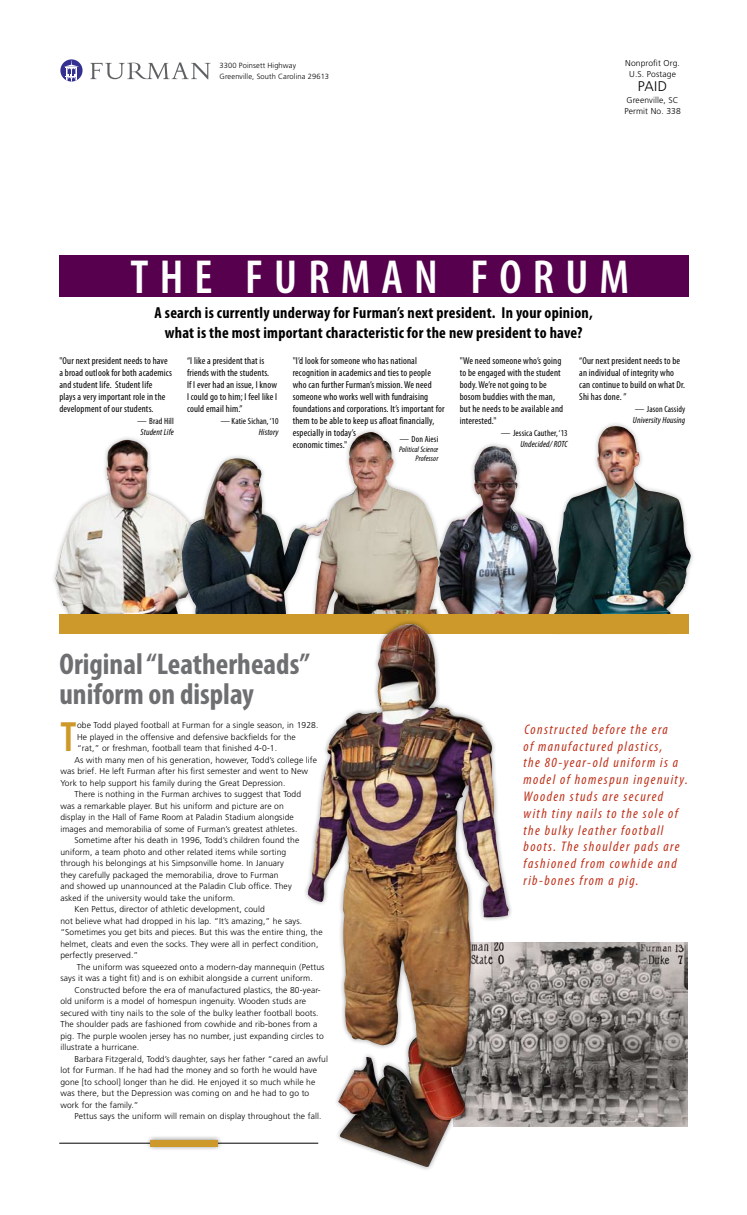
<style>
.page{position:relative;width:747px;height:1215px;background:#fff}
.page>*{position:absolute;margin:0;border:0;box-sizing:border-box;transform-origin:0 0}
.t1{font:600 condensed 48px "Myriad Pro";letter-spacing:.23em;color:#fff}
.t2{font:600 condensed 42.6px "Myriad Pro";color:#cd992b}
.t3{font:700 condensed 30px/30px "Myriad Pro";color:#6d6f71}
.t4{font:700 condensed 16px/20px "Myriad Pro";letter-spacing:.015em;color:#000;text-align:center}
.t5{font:italic condensed 14px/16.8px "Myriad Pro";letter-spacing:.1em;color:#bf311a}
.t6{font:300 14px "Frutiger LT Std";color:#000}
.t7{font:condensed 10px/12px "Myriad Pro";letter-spacing:.015em;color:#000}
.t8{font:condensed 9px/12px "Myriad Pro";letter-spacing:.015em;color:#000;text-align:right}
.t9{font:italic condensed 9px/12px "Myriad Pro";letter-spacing:.015em;color:#000;text-align:center}
.t10{font:300 8.5px/11.5px "Frutiger LT Std";letter-spacing:.015em;color:#000;text-align:center}
.t11{font:italic condensed 8px/9px "Myriad Pro";letter-spacing:.015em;color:#000;text-align:right}
.t12{font:300 7.5px/11px "Frutiger LT Std";letter-spacing:.015em;color:#000}
.s1{font-family:"Frutiger LT Std";font-weight:300;font-stretch:normal}
.s2{font-style:normal}
.s3{font-family:"Frutiger LT Std";font-weight:300;font-style:italic;font-stretch:normal}
.s4{font-style:italic}
</style>
<div class="page">
<img style="left:562px;top:426px;width:129px;height:189px">
<div style="left:432px;top:441px;width:130px;height:187px;background:#000;opacity:.3"></div>
<img style="left:445px;top:446px;width:112px;height:169px">
<div style="left:310px;top:427px;width:135px;height:200px;background:#000;opacity:.3"></div>
<img style="left:315px;top:432px;width:125px;height:183px">
<img style="left:55px;top:440px;width:121px;height:175px">
<div style="left:176px;top:453px;width:157px;height:174px;background:#000;opacity:.3"></div>
<img style="left:182px;top:458px;width:146px;height:157px">
<img style="left:514px;top:942px;width:173px;height:185px">
<div style="left:59px;top:255px;width:630px;height:42px;background:#56004e"></div>
<svg style="left:60px;top:59px;width:23px;height:23px"></svg>
<svg style="left:64px;top:60px;width:15px;height:22px"></svg>
<svg style="left:90px;top:63px;width:121px;height:16px"></svg>
<div style="left:59px;top:615px;width:630px;height:19px;background:#cd992b"></div>
<div style="left:302px;top:619px;width:212px;height:553px;background:#000;opacity:.45"></div>
<img style="left:308px;top:626px;width:109px;height:460px">
<hr style="left:59px;top:1143px;width:259px;height:1px;background:#000">
<div style="left:145px;top:1134px;width:78px;height:18px;background:#000;opacity:.5"></div>
<div style="left:151px;top:1140px;width:67px;height:6px;background:#cd992b"></div>
<p class="t12" style="left:220px;top:60px;width:111px">3300 Poinsett Highway<br>Greenville, South Carolina 29613</p>
<p class="t10" style="left:625px;top:57px;width:56px">Nonprofit Org.<br>U.S. Postage</p>
<h3 class="t6" style="left:638px;top:79px;width:31px">PAID</h3>
<p class="t10" style="left:624px;top:94px;width:58px;text-align:left">Greenville, SC<br>Permit No. 338</p>
<h1 class="t1" style="left:131px;top:247px;width:500px">THE FURMAN FORUM</h1>
<h3 class="t4" style="left:155px;top:302px;width:440px">A search is currently underway for Furman’s next president. In your opinion, what is the most important characteristic for the new president to have?</h3>
<p class="t7" style="left:579px;top:354px;width:107px">“Our next president needs to be an individual of integrity who can continue to build on what Dr.<br>Shi has done. ”</p>
<p class="t9" style="left:633px;top:402px;width:54px;text-align:left"><span class="s1">—</span> <span class="s2">Jason Cassidy<br></span>University Housing</p>
<p class="t7" style="left:293px;top:354px;width:153px">"I’d look for someone who has national recognition in academics and ties to people who can further Furman’s mission. We need someone who works well with fundraising foundations and corporations. It’s important for them to be able to keep us afloat financially, especially in today’s<br>economic times."</p>
<p class="t7" style="left:460px;top:354px;width:105px">"We need someone who’s going to be engaged with the student body. We’re not going to be bosom buddies with the man, but he needs to be available and interested."</p>
<p class="t7" style="left:59px;top:354px;width:114px">"Our next president needs to have a broad outlook for both academics and student life. Student life<br>plays a very important role in the development of our students.</p>
<p class="t9" style="left:138px;top:414px;width:38px"><span class="s1">—</span> <span class="s2">Brad Hill<br></span>Student Life</p>
<p class="t7" style="left:187px;top:354px;width:92px">“I like a president that is friends with the students.<br>If I ever had an issue, I know<br>I could go to him; I feel like I could email him.”</p>
<p class="t8" style="left:221px;top:414px;width:59px"><span class="s3">—</span> Katie Sichan, ‘10<br><span class="s4">History</span></p>
<p class="t8" style="left:501px;top:426px;width:68px"><span class="s3">—</span> Jessica Cauther, ‘13<br><span class="s4">Undecided/ ROTC</span></p>
<p class="t8" style="left:400px;top:433px;width:40px"><span class="s3">—</span> Don Aiesi</p>
<p class="t11" style="left:399px;top:445px;width:41px">Political Science<br>Professor</p>
<h3 class="t3" style="left:59px;top:648px;width:252px">Original “Leatherheads” uniform on display</h3>
<h2 class="t2" style="left:60px;top:711px;width:18px">T</h2>
<p class="t10" style="left:77px;top:720px;width:243px">obe Todd played football at Furman for a single season, in 1928.</p>
<p class="t10" style="left:77px;top:731px;width:220px">He played in the offensive and defensive backfields for the</p>
<p class="t10" style="left:77px;top:743px;width:202px">“rat,” or freshman, football team that finished 4-0-1.</p>
<p class="t10" style="left:74px;top:754px;width:244px">As with many men of his generation, however, Todd’s college life</p>
<p class="t10" style="left:60px;top:766px;width:249px">was brief. He left Furman after his first semester and went to New</p>
<p class="t10" style="left:60px;top:777px;width:227px">York to help support his family during the Great Depression.</p>
<p class="t10" style="left:74px;top:789px;width:228px">There is nothing in the Furman archives to suggest that Todd</p>
<p class="t10" style="left:60px;top:800px;width:225px">was a remarkable player. But his uniform and picture are on</p>
<p class="t10" style="left:60px;top:812px;width:235px">display in the Hall of Fame Room at Paladin Stadium alongside</p>
<p class="t10" style="left:60px;top:823px;width:239px">images and memorabilia of some of Furman’s greatest athletes.</p>
<p class="t10" style="left:74px;top:835px;width:226px">Sometime after his death in 1996, Todd’s children found the</p>
<p class="t10" style="left:60px;top:846px;width:227px">uniform, a team photo and other related items while sorting</p>
<p class="t10" style="left:60px;top:858px;width:225px">through his belongings at his Simpsonville home. In January</p>
<p class="t10" style="left:60px;top:869px;width:220px">they carefully packaged the memorabilia, drove to Furman</p>
<p class="t10" style="left:60px;top:881px;width:233px">and showed up unannounced at the Paladin Club office. They</p>
<p class="t10" style="left:60px;top:892px;width:176px">asked if the university would take the uniform.</p>
<p class="t10" style="left:74px;top:904px;width:192px">Ken Pettus, director of athletic development, could</p>
<p class="t10" style="left:60px;top:915px;width:243px">not believe what had dropped in his lap. “It’s amazing,” he says.</p>
<p class="t10" style="left:60px;top:927px;width:264px">“Sometimes you get bits and pieces. But this was the entire thing, the</p>
<p class="t10" style="left:60px;top:938px;width:260px">helmet, cleats and even the socks. They were all in perfect condition,</p>
<p class="t10" style="left:60px;top:950px;width:79px">perfectly preserved.”</p>
<p class="t10" style="left:77px;top:961px;width:249px">The uniform was squeezed onto a modern-day mannequin (Pettus</p>
<p class="t10" style="left:60px;top:973px;width:254px">says it was a tight fit) and is on exhibit alongside a current uniform.</p>
<p class="t10" style="left:74px;top:984px;width:248px">Constructed before the era of manufactured plastics, the 80-year-</p>
<p class="t10" style="left:60px;top:996px;width:247px">old uniform is a model of homespun ingenuity. Wooden studs are</p>
<p class="t10" style="left:60px;top:1007px;width:260px">secured with tiny nails to the sole of the bulky leather football boots.</p>
<p class="t10" style="left:60px;top:1019px;width:259px">The shoulder pads are fashioned from cowhide and rib-bones from a</p>
<p class="t10" style="left:60px;top:1030px;width:265px">pig. The purple woolen jersey has no number, just expanding circles to</p>
<p class="t10" style="left:60px;top:1042px;width:80px">illustrate a hurricane.</p>
<p class="t10" style="left:74px;top:1053px;width:255px">Barbara Fitzgerald, Todd’s daughter, says her father “cared an awful</p>
<p class="t10" style="left:60px;top:1065px;width:258px">lot for Furman. If he had had the money and so forth he would have</p>
<p class="t10" style="left:60px;top:1076px;width:256px">gone [to school] longer than he did. He enjoyed it so much while he</p>
<p class="t10" style="left:60px;top:1088px;width:250px">was there, but the Depression was coming on and he had to go to</p>
<p class="t10" style="left:60px;top:1099px;width:80px">work for the family.”</p>
<p class="t10" style="left:74px;top:1111px;width:249px">Pettus says the uniform will remain on display throughout the fall.</p>
<p class="t5" style="left:524px;top:721px;width:166px">Constructed before the era<br>of manufactured plastics,<br>the 80-year-old uniform is a model of homespun ingenuity.<br>Wooden studs are secured with tiny nails to the sole of the bulky leather football boots. The shoulder pads are fashioned from cowhide and rib-bones from a pig.</p>
</div>
